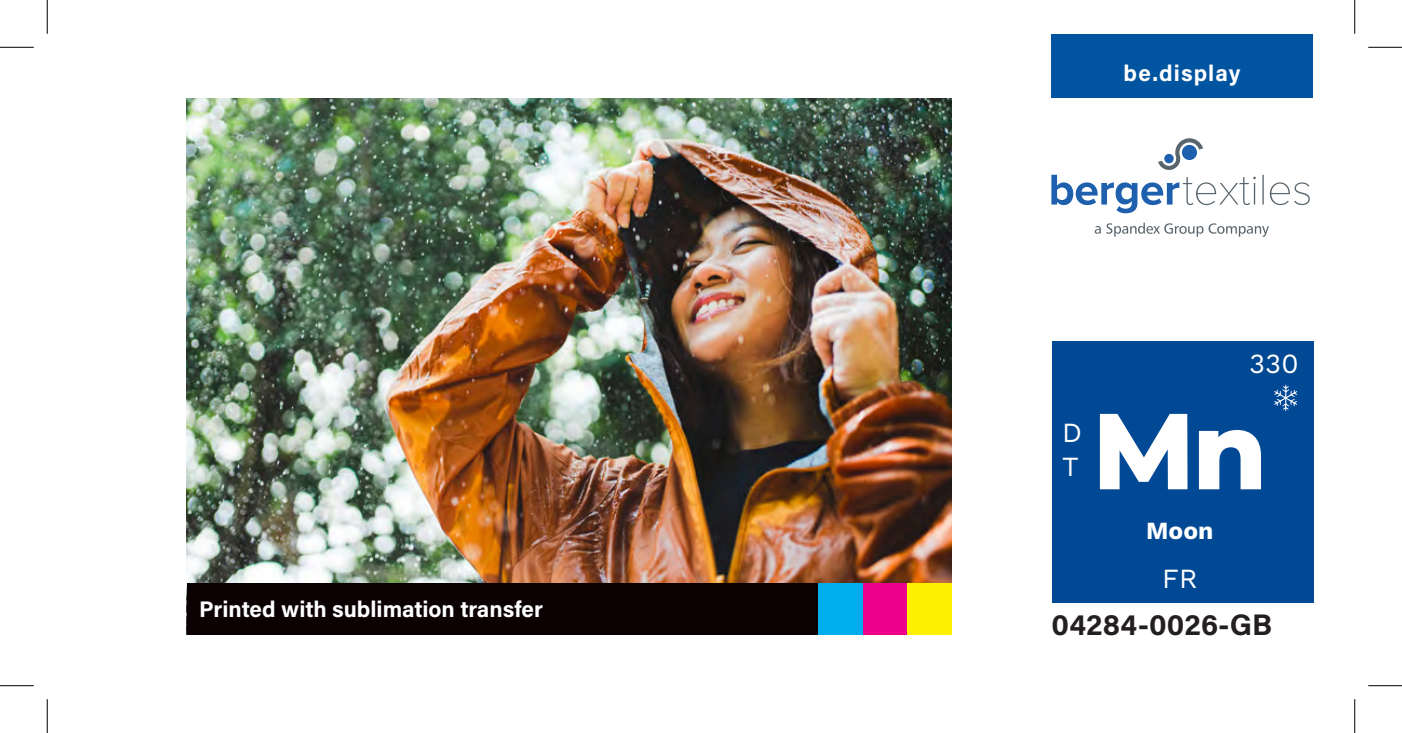
<style>
.page{position:relative;width:1402px;height:733px;background:#fff}
.page>*{position:absolute;margin:0;border:0;box-sizing:border-box;transform-origin:0 0}
.t1{font:800 107.55px "Montserrat";color:#fff}
.Artikelnummer{font:700 29.7px "Acumin Pro";color:#231f20}
.t2{font:27.68px/33.8px "Work Sans";color:#fff}
.t3{font:700 24.53px "Work Sans";color:#fff}
.Subline_EN{font:700 22.5px "Acumin Pro";color:#fff}
.Category_oben{font:700 22.5px "Acumin Pro";letter-spacing:.045em;color:#fff}
</style>
<div class="page">
<svg style="left:1051px;top:138px;width:259px;height:75px"></svg>
<div style="left:1182px;top:145px;width:15px;height:15px;background:#1e60ae;border-radius:50%"></div>
<svg style="left:1095px;top:222px;width:174px;height:15px"></svg>
<img style="left:187px;top:98px;width:764px;height:485px">
<div style="left:1051px;top:34px;width:262px;height:64px;background:#0154a0"></div>
<div style="left:187px;top:583px;width:764px;height:51px;background:#0b0002"></div>
<div style="left:907px;top:583px;width:44px;height:51px;background:#fff101"></div>
<div style="left:862px;top:583px;width:45px;height:51px;background:#ed028c"></div>
<div style="left:818px;top:583px;width:44px;height:51px;background:#00aeef"></div>
<div style="left:1052px;top:341px;width:261px;height:261px;background:#024995"></div>
<svg style="left:1274px;top:384px;width:23px;height:27px"></svg>
<div style="left:99px;top:91px;width:42px;height:43px;border:2px solid #fff;border-radius:50%"></div>
<div style="left:100px;top:603px;width:42px;height:43px;border:2px solid #fff;border-radius:50%"></div>
<hr style="left:0;top:47px;width:34px;height:1px;background:#000">
<hr style="left:1368px;top:47px;width:34px;height:1px;background:#000">
<hr style="left:0;top:685px;width:34px;height:1px;background:#000">
<hr style="left:1368px;top:685px;width:34px;height:1px;background:#000">
<hr style="left:47px;top:0;width:1px;height:34px;background:#000">
<hr style="left:47px;top:699px;width:1px;height:33px;background:#000">
<hr style="left:1354px;top:0;width:1px;height:34px;background:#000">
<hr style="left:1354px;top:699px;width:1px;height:33px;background:#000">
<p class="Subline_EN" style="left:199px;top:593px;width:345px">Printed with sublimation transfer</p>
<p class="Category_oben" style="left:1124px;top:57px;width:118px">be.display</p>
<p class="t2" style="left:1062px;top:417px;width:21px">D<br>T</p>
<p class="t2" style="left:1249px;top:348px;width:51px">330</p>
<p class="t1" style="left:1092px;top:372px;width:176px">Mn</p>
<p class="t3" style="left:1146px;top:515px;width:69px">Moon</p>
<p class="t2" style="left:1162px;top:562px;width:37px">FR</p>
<p class="Artikelnummer" style="left:1051px;top:603px;width:222px">04284-0026-GB</p>
</div>
